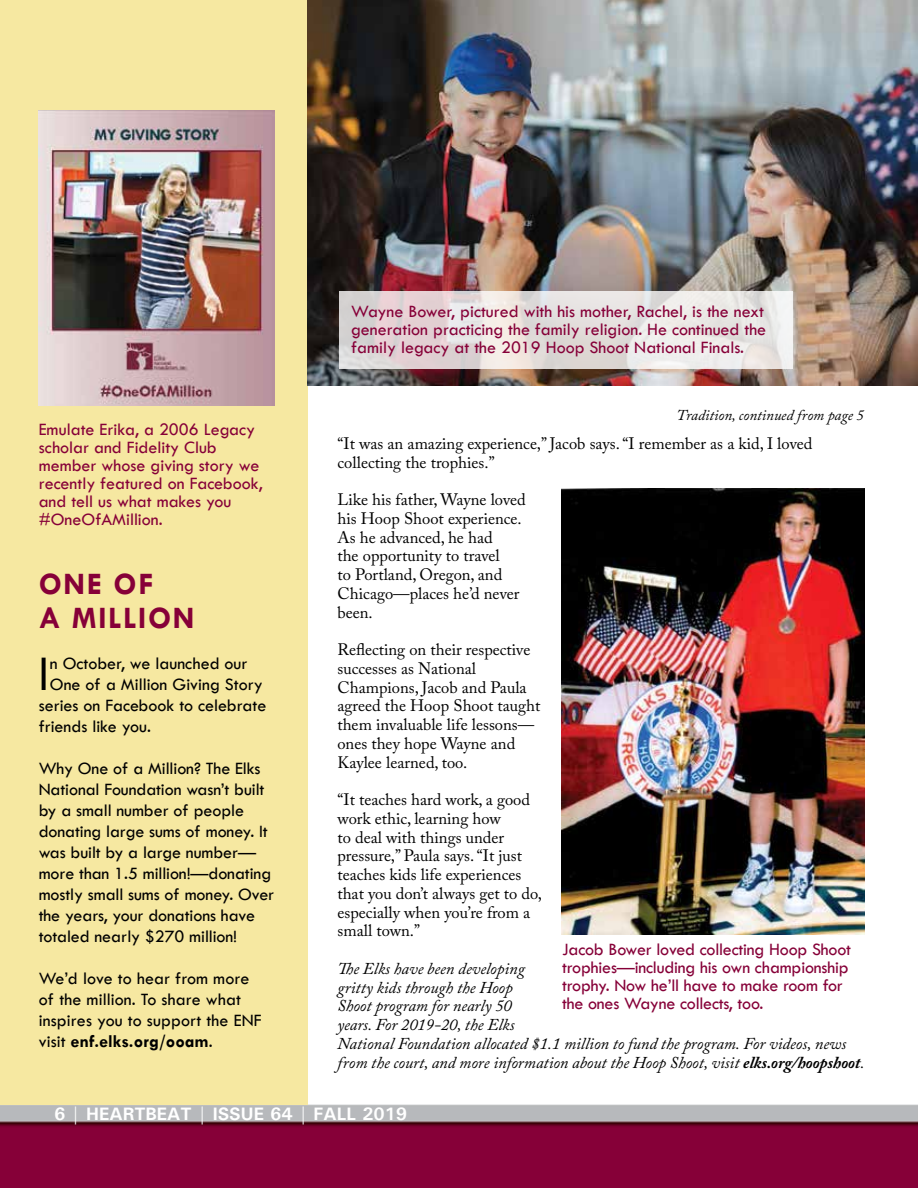
<style>
.page{position:relative;width:918px;height:1188px;background:#fff}
.page>*{position:absolute;margin:0;border:0;box-sizing:border-box;transform-origin:0 0}
.t1{font:51.75px "Tw Cen";color:#000;scale:.9 1}
.t2{font:700 31.5px/34.5px "Tw Cen";letter-spacing:.05em;color:#860038}
.t3{font:18px/21px "Tw Cen";letter-spacing:-.005em;color:#000}
.t4{font:18px/18px "Tw Cen";color:#860038}
.t5{font:700 18px "Univers";color:#fff}
.t6{font:16.5px/18.8px "Adobe Caslon Pro";color:#000}
.t7{font:italic 16.5px/18.8px "Adobe Caslon Pro";color:#000}
.t8{font:italic 15px "Adobe Caslon Pro";color:#000}
.s1{font-weight:700}
</style>
<div class="page">
<img style="left:0;top:1105px;width:918px;height:83px">
<div style="left:0;top:0;width:307px;height:1105px;background:#f6e8a1"></div>
<img style="left:39px;top:110px;width:236px;height:295px">
<img style="left:307px;top:0;width:611px;height:386px">
<img style="left:562px;top:489px;width:302px;height:445px">
<svg style="left:339px;top:291px;width:454px;height:78px;background:#e5dfde"></svg>
<p class="t4" style="left:39px;top:420px;width:225px">Emulate Erika, a 2006 Legacy scholar and Fidelity Club member whose giving story we recently featured on Facebook, and tell us what makes you #OneOfAMillion.</p>
<h2 class="t2" style="left:39px;top:566px;width:157px">ONE OF<br>A MILLION</h2>
<h1 class="t1" style="left:39px;top:643px;width:13px">I</h1>
<p class="t3" style="left:50px;top:653px;width:199px">n October, we launched our</p>
<p class="t3" style="left:50px;top:674px;width:214px">One of a Million Giving Story</p>
<p class="t3" style="left:39px;top:695px;width:229px">series on Facebook to celebrate</p>
<p class="t3" style="left:39px;top:716px;width:114px">friends like you.</p>
<p class="t3" style="left:39px;top:758px;width:237px">Why One of a Million? The Elks<br>National Foundation wasn’t built by a small number of people donating large sums of money. It was built by a large number— more than 1.5 million!—donating mostly small sums of money. Over the years, your donations have totaled nearly $270 million!</p>
<p class="t3" style="left:39px;top:968px;width:224px">We’d love to hear from more of the million. To share what inspires you to support the ENF visit <span class="s1">enf.elks.org/ooam</span>.</p>
<p class="t4" style="left:351px;top:302px;width:416px">Wayne Bower, pictured with his mother, Rachel, is the next generation practicing the family religion. He continued the family legacy at the 2019 Hoop Shoot National Finals.</p>
<p class="t8" style="left:676px;top:406px;width:189px">Tradition, continued from page 5</p>
<p class="t6" style="left:338px;top:434px;width:477px">“It was an amazing experience,” Jacob says. “I remember as a kid, I loved collecting the trophies.”</p>
<p class="t6" style="left:338px;top:490px;width:190px">Like his father, Wayne loved his Hoop Shoot experience.<br>As he advanced, he had<br>the opportunity to travel<br>to Portland, Oregon, and<br>Chicago—places he’d never been.</p>
<p class="t6" style="left:338px;top:640px;width:204px">Reflecting on their respective successes as National<br>Champions, Jacob and Paula agreed the Hoop Shoot taught them invaluable life lessons— ones they hope Wayne and<br>Kaylee learned, too.</p>
<p class="t6" style="left:338px;top:790px;width:206px">“It teaches hard work, a good work ethic, learning how<br>to deal with things under pressure,” Paula says. “It just teaches kids life experiences that you don’t always get to do, especially when you’re from a small town.”</p>
<p class="t7" style="left:338px;top:959px;width:529px">The Elks have been developing<br>gritty kids through the Hoop<br>Shoot program for nearly 50<br>years. For 2019-20, the Elks<br>National Foundation allocated $1.1 million to fund the program. For videos, news from the court, and more information about the Hoop Shoot, visit <span class="s1">elks.org/hoopshoot</span>.</p>
<p class="t4" style="left:562px;top:941px;width:291px">Jacob Bower loved collecting Hoop Shoot trophies—including his own championship trophy. Now he’ll have to make room for the ones Wayne collects, too.</p>
<p class="t5" style="left:54px;top:1103px;width:355px">6 | HEARTBEAT | ISSUE 64 | FALL 2019</p>
</div>
